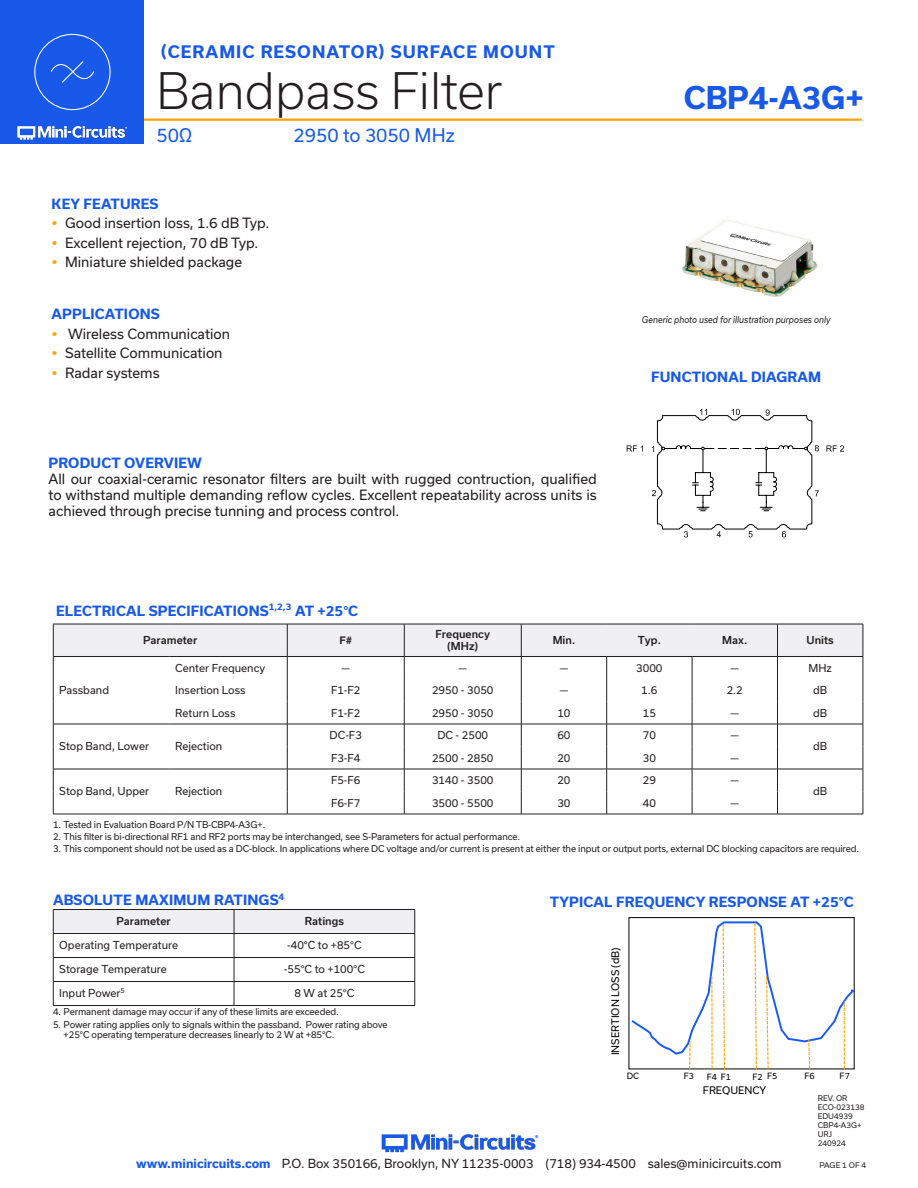
<style>
.page{position:relative;width:918px;height:1188px;background:#fff}
.page>*{position:absolute;margin:0;border:0;box-sizing:border-box;transform-origin:0 0}
.t1{font:300 48px "Usual";color:#231f20}
.t2{font:700 30px "Usual";color:#1859ea}
.t3{font:18px "Usual";color:#1859ea}
.t4{font:700 16.5px "Usual";letter-spacing:.065em;color:#1859ea}
.t5{font:13.5px/19.5px "Usual";color:#231f20}
.t6{font:700 13.5px "Usual";letter-spacing:.015em;color:#1859ea}
.t7{font:12px "Usual";color:#231f20}
.t8{font:10.5px "Usual";color:#231f20}
.t9{font:500 10.5px/12.6px "Usual";color:#231f20;text-align:center}
.t10{font:700 10.5px "Helvetica";color:#231f20}
.t11{font:10.05px "Usual";color:#000}
.t12{font:9px/10.8px "Usual";letter-spacing:-.01em;color:#231f20}
.t13{font:italic 9px "Usual";color:#231f20;scale:.9 1}
.t14{font:8.25px "Usual";letter-spacing:.005em;color:#000}
.t15{font:7.5px/9px "Usual";color:#231f20}
.s1{font-weight:700;color:#1859ea}
</style>
<div class="page">
<img style="left:381px;top:1134px;width:158px;height:19px">
<hr style="left:129px;top:118px;width:733px;height:3px;background:#ffa300">
<div style="left:0;top:0;width:144px;height:144px;background:#1859ea"></div>
<img style="left:17px;top:120px;width:128px;height:20px">
<img style="left:681px;top:220px;width:137px;height:77px">
<svg style="left:627px;top:445px;width:16px;height:7px"></svg>
<svg style="left:827px;top:445px;width:17px;height:7px"></svg>
<svg style="left:652px;top:409px;width:167px;height:129px"></svg>
<hr style="left:53px;top:909px;width:181px;height:1px;background:#231f20">
<hr style="left:234px;top:909px;width:181px;height:1px;background:#231f20">
<svg style="left:53px;top:910px;width:363px;height:95px"></svg>
<hr style="left:53px;top:1005px;width:181px;height:1px;background:#231f20">
<hr style="left:234px;top:1005px;width:181px;height:1px;background:#231f20">
<div style="left:34px;top:34px;width:77px;height:76px;border:1px solid #fff;border-radius:50%"></div>
<svg style="left:50px;top:61px;width:45px;height:22px"></svg>
<hr style="left:53px;top:814px;width:116px;height:1px;background:#231f20">
<hr style="left:287px;top:814px;width:117px;height:1px;background:#231f20">
<hr style="left:169px;top:814px;width:118px;height:1px;background:#231f20">
<hr style="left:778px;top:814px;width:85px;height:1px;background:#231f20">
<svg style="left:53px;top:624px;width:811px;height:190px"></svg>
<hr style="left:404px;top:814px;width:117px;height:1px;background:#231f20">
<hr style="left:521px;top:814px;width:86px;height:1px;background:#231f20">
<hr style="left:607px;top:814px;width:85px;height:1px;background:#231f20">
<hr style="left:692px;top:814px;width:86px;height:1px;background:#231f20">
<svg style="left:629px;top:920px;width:226px;height:150px"></svg>
<h3 class="t4" style="left:161px;top:42px;width:395px">(CERAMIC RESONATOR) SURFACE MOUNT</h3>
<h1 class="t1" style="left:156px;top:63px;width:348px">Bandpass Filter</h1>
<h3 class="t3" style="left:156px;top:125px;width:37px">50Ω</h3>
<h3 class="t3" style="left:293px;top:125px;width:163px">2950 to 3050 MHz</h3>
<h3 class="t6" style="left:52px;top:196px;width:108px">KEY FEATURES</h3>
<h3 class="t5" style="left:65px;top:213px;width:206px">Good insertion loss, 1.6 dB Typ.<br>Excellent rejection, 70 dB Typ.<br>Miniature shielded package</h3>
<h3 class="t6" style="left:52px;top:306px;width:110px">APPLICATIONS</h3>
<h3 class="t5" style="left:65px;top:324px;width:166px">Wireless Communication<br>Satellite Communication<br>Radar systems</h3>
<h3 class="t6" style="left:49px;top:455px;width:155px">PRODUCT OVERVIEW</h3>
<h3 class="t5" style="left:49px;top:471px;width:550px;line-height:16.2px;text-align:justify">All our coaxial-ceramic resonator filters are built with rugged contruction, qualified to withstand multiple demanding reflow cycles. Excellent repeatability across units is achieved through precise tunning and process control.</h3>
<h3 class="t6" style="left:56px;top:603px;width:304px">ELECTRICAL SPECIFICATIONS<sup>1,2,3</sup> AT +25°C</h3>
<h2 class="t2" style="left:684px;top:80px;width:182px">CBP4-A3G+</h2>
<p class="t13" style="left:642px;top:314px;width:211px">Generic photo used for illustration purposes only</p>
<h3 class="t6" style="left:651px;top:369px;width:171px">FUNCTIONAL DIAGRAM</h3>
<p class="t8" style="left:59px;top:684px;width:51px">Passband</p>
<p class="t9" style="left:143px;top:634px;width:56px">Parameter</p>
<p class="t10" style="left:340px;top:634px;width:14px">F#</p>
<p class="t9" style="left:435px;top:628px;width:56px">Frequency (MHz)</p>
<p class="t9" style="left:553px;top:634px;width:24px">Min.</p>
<p class="t9" style="left:638px;top:634px;width:25px">Typ.</p>
<p class="t9" style="left:722px;top:634px;width:26px">Max.</p>
<p class="t9" style="left:807px;top:634px;width:29px">Units</p>
<p class="t8" style="left:175px;top:662px;width:91px">Center Frequency</p>
<p class="t8" style="left:342px;top:662px;width:10px">—</p>
<p class="t8" style="left:459px;top:662px;width:10px">—</p>
<p class="t8" style="left:560px;top:662px;width:10px">—</p>
<p class="t8" style="left:636px;top:662px;width:28px">3000</p>
<p class="t8" style="left:731px;top:662px;width:10px">—</p>
<p class="t8" style="left:809px;top:662px;width:25px">MHz</p>
<p class="t8" style="left:175px;top:684px;width:72px">Insertion Loss</p>
<p class="t8" style="left:331px;top:684px;width:31px">F1-F2</p>
<p class="t8" style="left:432px;top:684px;width:63px">2950 - 3050</p>
<p class="t8" style="left:560px;top:684px;width:10px">—</p>
<p class="t8" style="left:641px;top:684px;width:18px">1.6</p>
<p class="t8" style="left:727px;top:684px;width:18px">2.2</p>
<p class="t8" style="left:813px;top:684px;width:16px">dB</p>
<p class="t8" style="left:175px;top:707px;width:62px">Return Loss</p>
<p class="t8" style="left:331px;top:707px;width:31px">F1-F2</p>
<p class="t8" style="left:432px;top:707px;width:63px">2950 - 3050</p>
<p class="t8" style="left:557px;top:707px;width:15px">10</p>
<p class="t8" style="left:643px;top:707px;width:15px">15</p>
<p class="t8" style="left:731px;top:707px;width:10px">—</p>
<p class="t8" style="left:813px;top:707px;width:16px">dB</p>
<p class="t8" style="left:330px;top:729px;width:34px">DC-F3</p>
<p class="t8" style="left:437px;top:729px;width:52px">DC - 2500</p>
<p class="t8" style="left:557px;top:729px;width:15px">60</p>
<p class="t8" style="left:643px;top:729px;width:15px">70</p>
<p class="t8" style="left:731px;top:729px;width:10px">—</p>
<p class="t8" style="left:59px;top:740px;width:91px">Stop Band, Lower</p>
<p class="t8" style="left:175px;top:740px;width:49px">Rejection</p>
<p class="t8" style="left:59px;top:785px;width:91px">Stop Band, Upper</p>
<p class="t8" style="left:175px;top:785px;width:49px">Rejection</p>
<p class="t8" style="left:331px;top:752px;width:31px">F3-F4</p>
<p class="t8" style="left:432px;top:752px;width:63px">2500 - 2850</p>
<p class="t8" style="left:557px;top:752px;width:15px">20</p>
<p class="t8" style="left:643px;top:752px;width:15px">30</p>
<p class="t8" style="left:731px;top:752px;width:10px">—</p>
<p class="t8" style="left:331px;top:774px;width:31px">F5-F6</p>
<p class="t8" style="left:432px;top:774px;width:63px">3140 - 3500</p>
<p class="t8" style="left:557px;top:774px;width:15px">20</p>
<p class="t8" style="left:643px;top:774px;width:15px">29</p>
<p class="t8" style="left:731px;top:774px;width:10px">—</p>
<p class="t8" style="left:331px;top:797px;width:31px">F6-F7</p>
<p class="t8" style="left:432px;top:797px;width:63px">3500 - 5500</p>
<p class="t8" style="left:557px;top:797px;width:15px">30</p>
<p class="t8" style="left:643px;top:797px;width:15px">40</p>
<p class="t8" style="left:731px;top:797px;width:10px">—</p>
<p class="t8" style="left:813px;top:740px;width:16px">dB</p>
<p class="t8" style="left:813px;top:785px;width:16px">dB</p>
<p class="t12" style="left:53px;top:819px;width:214px">1. Tested in Evaluation Board P/N TB-CBP4-A3G+.</p>
<p class="t12" style="left:53px;top:831px;width:469px">2. This filter is bi-directional RF1 and RF2 ports may be interchanged, see S-Parameters for actual performance.</p>
<p class="t12" style="left:53px;top:844px;width:808px">3. This component should not be used as a DC-block. In applications where DC voltage and/or current is present at either the input or output ports, external DC blocking capacitors are required.</p>
<h3 class="t6" style="left:53px;top:893px;width:233px">ABSOLUTE MAXIMUM RATINGS<sup>4</sup></h3>
<p class="t9" style="left:117px;top:915px;width:56px">Parameter</p>
<p class="t9" style="left:305px;top:915px;width:41px">Ratings</p>
<p class="t8" style="left:59px;top:939px;width:120px">Operating Temperature</p>
<p class="t8" style="left:287px;top:939px;width:76px">-40°C to +85°C</p>
<p class="t8" style="left:59px;top:963px;width:109px">Storage Temperature</p>
<p class="t8" style="left:284px;top:963px;width:83px">-55°C to +100°C</p>
<p class="t8" style="left:59px;top:987px;width:67px">Input Power<sup>5</sup></p>
<p class="t8" style="left:294px;top:987px;width:62px">8 W at 25°C</p>
<p class="t12" style="left:53px;top:1007px;width:287px">4. Permanent damage may occur if any of these limits are exceeded.</p>
<p class="t12" style="left:64px;top:1019px;width:326px;text-indent:-10px">5. Power rating applies only to signals within the passband. Power rating above +25°C operating temperature decreases linearly to 2 W at +85°C.</p>
<h3 class="t6" style="left:550px;top:894px;width:305px">TYPICAL FREQUENCY RESPONSE AT +25°C</h3>
<p class="t11" style="left:609px;top:1055px;width:109px;rotate:-90deg">INSERTION LOSS (dB)</p>
<p class="t14" style="left:627px;top:1071px;width:14px">DC</p>
<p class="t14" style="left:684px;top:1071px;width:12px">F3</p>
<p class="t14" style="left:707px;top:1072px;width:26px">F4 F1</p>
<p class="t14" style="left:752px;top:1072px;width:26px">F2 F5</p>
<p class="t14" style="left:804px;top:1071px;width:12px">F6</p>
<p class="t14" style="left:840px;top:1071px;width:12px">F7</p>
<p class="t11" style="left:703px;top:1085px;width:65px">FREQUENCY</p>
<p class="t15" style="left:818px;top:1093px;width:48px">REV. OR<br>ECO-023138<br>EDU4939<br>CBP4-A3G+<br>URJ<br>240924</p>
<h3 class="t7" style="left:136px;top:1157px;width:647px"><span class="s1">www.minicircuits.com</span> P.O. Box 350166, Brooklyn, NY 11235-0003 (718) 934-4500 sales@minicircuits.com</h3>
<p class="t15" style="left:819px;top:1161px;width:48px">PAGE 1 OF 4</p>
</div>
